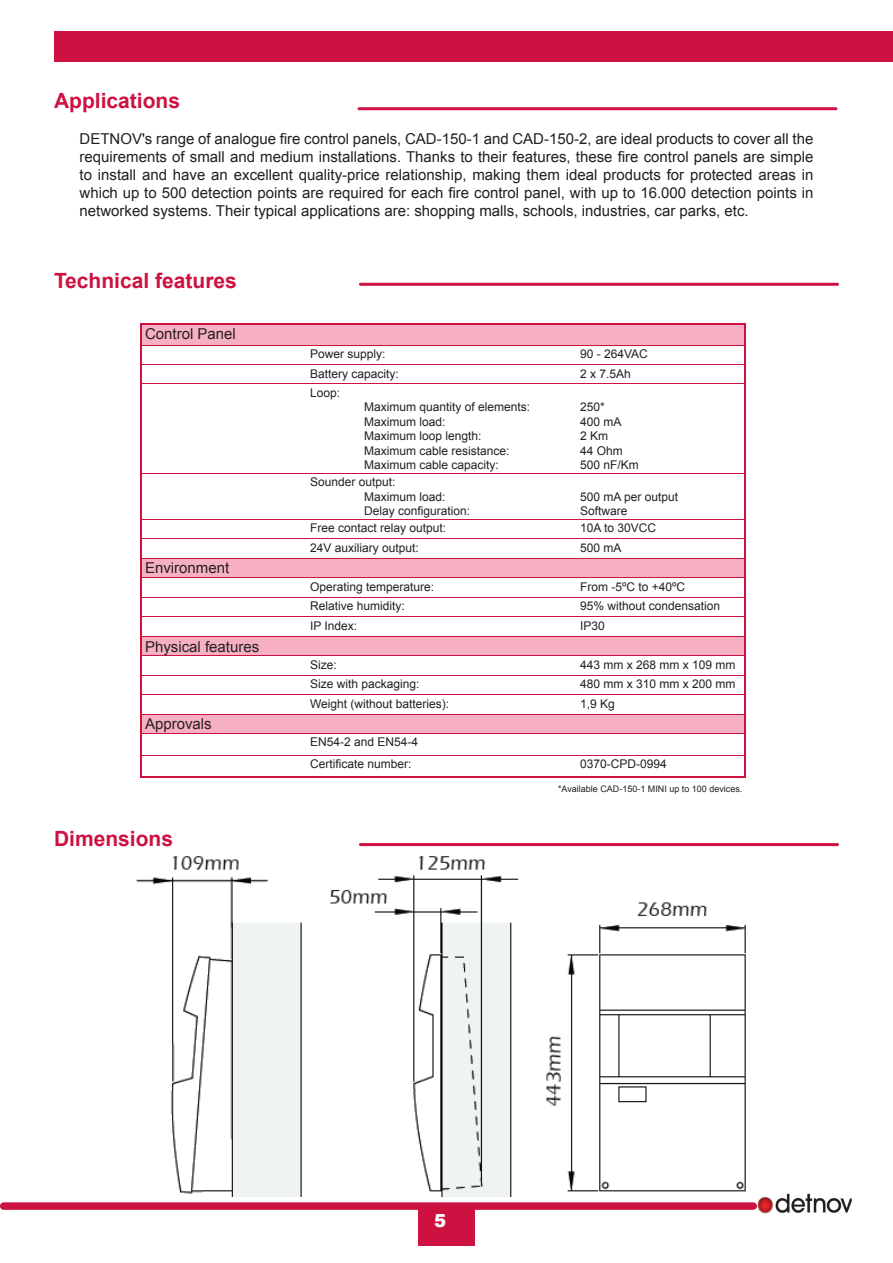
<style>
.page{position:relative;width:893px;height:1263px;background:#fff}
.page>*{position:absolute;margin:0;border:0;box-sizing:border-box;transform-origin:0 0}
.t1{font:700 21px "Arial";color:#cd1141}
.t2{font:900 18px "Arial";color:#fff}
.t3{font:15px/18px "Arial";color:#231f20;text-align:justify}
.t4{font:12px/14.4px "Arial";color:#231f20}
.t5{font:9px "Arial";color:#231f20}
</style>
<div class="page">
<div style="left:54px;top:32px;width:839px;height:30px;background:#cd1141"></div>
<div style="left:0;top:1202px;width:757px;height:8px;background:#cd1141;border-radius:4px"></div>
<div style="left:418px;top:1209px;width:56px;height:37px;background:#cd1141"></div>
<img style="left:755px;top:1193px;width:97px;height:21px">
<svg style="left:755px;top:1203px;width:2px;height:6px"></svg>
<hr style="left:359px;top:283px;width:480px;height:3px;background:#cd1141;border-radius:2px">
<div style="left:142px;top:324px;width:602px;height:21px;background:#f7b0c2"></div>
<hr style="left:140px;top:323px;width:166px;height:1px;background:#cd1141">
<hr style="left:140px;top:324px;width:2px;height:21px;background:#cd1141">
<hr style="left:306px;top:323px;width:440px;height:1px;background:#cd1141">
<hr style="left:744px;top:324px;width:2px;height:21px;background:#cd1141">
<hr style="left:140px;top:345px;width:2px;height:20px;background:#cd1141">
<hr style="left:744px;top:345px;width:2px;height:20px;background:#cd1141">
<svg style="left:140px;top:365px;width:2px;height:19px"></svg>
<svg style="left:744px;top:365px;width:2px;height:19px"></svg>
<hr style="left:140px;top:384px;width:2px;height:89px;background:#cd1141">
<hr style="left:744px;top:384px;width:2px;height:89px;background:#cd1141">
<hr style="left:140px;top:473px;width:2px;height:46px;background:#cd1141">
<hr style="left:744px;top:473px;width:2px;height:46px;background:#cd1141">
<hr style="left:140px;top:519px;width:2px;height:20px;background:#cd1141">
<hr style="left:744px;top:519px;width:2px;height:20px;background:#cd1141">
<svg style="left:140px;top:539px;width:606px;height:38px"></svg>
<hr style="left:140px;top:577px;width:2px;height:20px;background:#cd1141">
<hr style="left:744px;top:577px;width:2px;height:20px;background:#cd1141">
<hr style="left:140px;top:597px;width:2px;height:20px;background:#cd1141">
<hr style="left:744px;top:597px;width:2px;height:20px;background:#cd1141">
<svg style="left:140px;top:617px;width:606px;height:58px"></svg>
<hr style="left:140px;top:675px;width:2px;height:20px;background:#cd1141">
<hr style="left:744px;top:675px;width:2px;height:20px;background:#cd1141">
<svg style="left:140px;top:695px;width:606px;height:38px"></svg>
<hr style="left:140px;top:733px;width:2px;height:22px;background:#cd1141">
<hr style="left:744px;top:733px;width:2px;height:22px;background:#cd1141">
<hr style="left:140px;top:755px;width:2px;height:21px;background:#cd1141">
<hr style="left:744px;top:755px;width:2px;height:21px;background:#cd1141">
<hr style="left:140px;top:776px;width:166px;height:1px;background:#cd1141">
<hr style="left:306px;top:776px;width:440px;height:1px;background:#cd1141">
<hr style="left:142px;top:345px;width:164px;height:1px;background:#cd1141">
<hr style="left:306px;top:345px;width:438px;height:1px;background:#cd1141">
<hr style="left:142px;top:364px;width:164px;height:1px;background:#cd1141">
<hr style="left:306px;top:364px;width:438px;height:1px;background:#cd1141">
<hr style="left:142px;top:384px;width:164px;height:1px;background:#cd1141">
<hr style="left:306px;top:384px;width:438px;height:1px;background:#cd1141">
<hr style="left:142px;top:473px;width:164px;height:1px;background:#cd1141">
<hr style="left:306px;top:473px;width:438px;height:1px;background:#cd1141">
<hr style="left:142px;top:519px;width:164px;height:1px;background:#cd1141">
<hr style="left:306px;top:519px;width:438px;height:1px;background:#cd1141">
<hr style="left:142px;top:538px;width:164px;height:1px;background:#cd1141">
<hr style="left:306px;top:538px;width:438px;height:1px;background:#cd1141">
<hr style="left:142px;top:558px;width:164px;height:1px;background:#cd1141">
<hr style="left:306px;top:558px;width:438px;height:1px;background:#cd1141">
<hr style="left:142px;top:577px;width:164px;height:1px;background:#cd1141">
<hr style="left:306px;top:577px;width:438px;height:1px;background:#cd1141">
<hr style="left:142px;top:597px;width:164px;height:1px;background:#cd1141">
<hr style="left:306px;top:597px;width:438px;height:1px;background:#cd1141">
<hr style="left:142px;top:617px;width:164px;height:1px;background:#cd1141">
<hr style="left:306px;top:617px;width:438px;height:1px;background:#cd1141">
<hr style="left:142px;top:636px;width:164px;height:1px;background:#cd1141">
<hr style="left:306px;top:636px;width:438px;height:1px;background:#cd1141">
<hr style="left:142px;top:655px;width:164px;height:1px;background:#cd1141">
<hr style="left:306px;top:655px;width:438px;height:1px;background:#cd1141">
<hr style="left:142px;top:675px;width:164px;height:1px;background:#cd1141">
<hr style="left:306px;top:675px;width:438px;height:1px;background:#cd1141">
<hr style="left:142px;top:694px;width:164px;height:1px;background:#cd1141">
<hr style="left:306px;top:694px;width:438px;height:1px;background:#cd1141">
<hr style="left:142px;top:714px;width:164px;height:1px;background:#cd1141">
<hr style="left:306px;top:714px;width:438px;height:1px;background:#cd1141">
<hr style="left:142px;top:733px;width:164px;height:1px;background:#cd1141">
<hr style="left:306px;top:733px;width:438px;height:1px;background:#cd1141">
<hr style="left:142px;top:755px;width:164px;height:1px;background:#cd1141">
<hr style="left:306px;top:755px;width:438px;height:1px;background:#cd1141">
<hr style="left:359px;top:843px;width:480px;height:3px;background:#cd1141;border-radius:2px">
<hr style="left:357px;top:107px;width:480px;height:3px;background:#cd1141;border-radius:2px">
<img style="left:136px;top:856px;width:620px;height:340px">
<h1 class="t1" style="left:54px;top:87px;width:128px">Applications</h1>
<p class="t3" style="left:80px;top:130px;width:735px">DETNOV's range of analogue fire control panels, CAD-150-1 and CAD-150-2, are ideal products to cover all the requirements of small and medium installations. Thanks to their features, these fire control panels are simple to install and have an excellent quality-price relationship, making them ideal products for protected areas in which up to 500 detection points are required for each fire control panel, with up to 16.000 detection points in networked systems. Their typical applications are: shopping malls, schools, industries, car parks, etc.</p>
<h1 class="t1" style="left:54px;top:267px;width:184px">Technical features</h1>
<p class="t3" style="left:145px;top:325px;width:92px">Control Panel</p>
<p class="t3" style="left:145px;top:559px;width:86px">Environment</p>
<p class="t3" style="left:145px;top:637px;width:116px">Physical features</p>
<p class="t3" style="left:145px;top:715px;width:68px">Approvals</p>
<h1 class="t1" style="left:54px;top:825px;width:121px">Dimensions</h1>
<p class="t4" style="left:310px;top:347px;width:77px">Power supply:</p>
<p class="t4" style="left:580px;top:347px;width:69px">90 - 264VAC</p>
<p class="t4" style="left:310px;top:366px;width:90px">Battery capacity:</p>
<p class="t4" style="left:580px;top:366px;width:52px">2 x 7.5Ah</p>
<p class="t4" style="left:310px;top:386px;width:32px">Loop:</p>
<p class="t4" style="left:364px;top:400px;width:168px">Maximum quantity of elements:</p>
<p class="t4" style="left:580px;top:400px;width:26px">250*</p>
<p class="t4" style="left:364px;top:414px;width:83px">Maximum load:</p>
<p class="t4" style="left:580px;top:414px;width:43px">400 mA</p>
<p class="t4" style="left:364px;top:429px;width:119px">Maximum loop length:</p>
<p class="t4" style="left:580px;top:429px;width:30px">2 Km</p>
<p class="t4" style="left:364px;top:443px;width:147px">Maximum cable resistance:</p>
<p class="t4" style="left:580px;top:443px;width:44px">44 Ohm</p>
<p class="t4" style="left:364px;top:458px;width:136px">Maximum cable capacity:</p>
<p class="t4" style="left:580px;top:458px;width:60px">500 nF/Km</p>
<p class="t4" style="left:364px;top:475px;width:83px;text-indent:-54px">Sounder output:<br>Maximum load:</p>
<p class="t4" style="left:580px;top:489px;width:100px">500 mA per output</p>
<p class="t4" style="left:364px;top:504px;width:108px">Delay configuration:</p>
<p class="t4" style="left:580px;top:504px;width:49px">Software</p>
<p class="t4" style="left:310px;top:521px;width:138px">Free contact relay output:</p>
<p class="t4" style="left:580px;top:521px;width:78px">10A to 30VCC</p>
<p class="t4" style="left:310px;top:540px;width:110px">24V auxiliary output:</p>
<p class="t4" style="left:580px;top:540px;width:43px">500 mA</p>
<p class="t4" style="left:310px;top:579px;width:126px">Operating temperature:</p>
<p class="t4" style="left:580px;top:579px;width:107px">From -5ºC to +40ºC</p>
<p class="t4" style="left:310px;top:599px;width:96px">Relative humidity:</p>
<p class="t4" style="left:580px;top:599px;width:142px">95% without condensation</p>
<p class="t4" style="left:310px;top:619px;width:49px">IP Index:</p>
<p class="t4" style="left:580px;top:619px;width:26px">IP30</p>
<p class="t4" style="left:310px;top:657px;width:28px">Size:</p>
<p class="t4" style="left:580px;top:657px;width:157px">443 mm x 268 mm x 109 mm</p>
<p class="t4" style="left:310px;top:677px;width:111px">Size with packaging:</p>
<p class="t4" style="left:580px;top:677px;width:157px">480 mm x 310 mm x 200 mm</p>
<p class="t4" style="left:310px;top:696px;width:141px">Weight (without batteries):</p>
<p class="t4" style="left:580px;top:696px;width:36px">1,9 Kg</p>
<p class="t4" style="left:310px;top:731px;width:110px;line-height:21.6px">EN54-2 and EN54-4<br>Certificate number:</p>
<p class="t4" style="left:580px;top:757px;width:88px">0370-CPD-0994</p>
<p class="t5" style="left:558px;top:783px;width:186px">*Available CAD-150-1 MINI up to 100 devices.</p>
<h2 class="t2" style="left:434px;top:1207px;width:14px">5</h2>
</div>
